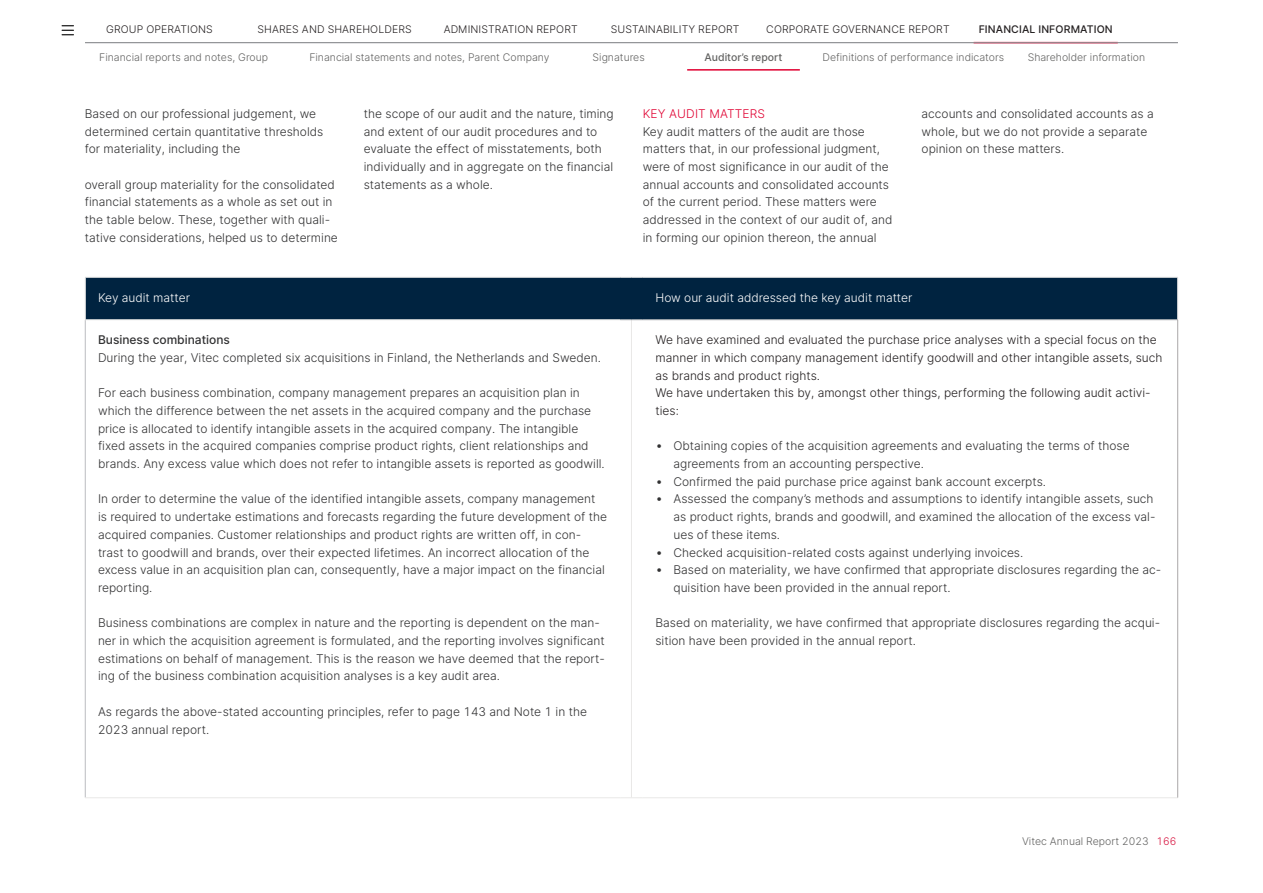
<style>
.page{position:relative;width:1263px;height:893px;background:#fff}
.page>*{position:absolute;margin:0;border:0;box-sizing:border-box;transform-origin:0 0}
.Bread{font:300 12px/17.7px "Inter";color:#313132}
.Bread_Light{font:300 12px/17.7px "Inter";color:#231f20}
.Vit_text_tabellheader{font:300 12px "Inter";color:#fff}
.t1{font:500 12px "Inter";color:#313132}
.t2{font:300 12px "Inter";letter-spacing:.01em;color:#e00031}
.t3{font:300 10.5px "Inter";color:#626261}
.t4{font:300 10.5px "Inter";letter-spacing:.01em;color:#231f20}
.t5{font:500 10.5px "Inter";letter-spacing:.01em;color:#231f20}
.t6{font:500 10.5px "Inter";color:#626261}
.s1{font-size:13.5px}
.s2{color:#d7123e}
</style>
<div class="page">
<svg style="left:62px;top:25px;width:12px;height:10px"></svg>
<hr style="left:85px;top:42px;width:1093px;height:1px;background:#939598">
<hr style="left:687px;top:69px;width:113px;height:2px;background:#e00031">
<div style="left:86px;top:278px;width:1091px;height:41px;background:#002340"></div>
<hr style="left:631px;top:320px;width:1px;height:477px;background:#e9e8e7">
<hr style="left:85px;top:320px;width:1px;height:477px;background:#bcbdc0">
<svg style="left:620px;top:277px;width:23px;height:1px"></svg>
<hr style="left:643px;top:277px;width:535px;height:1px;background:#e9e8e7">
<hr style="left:1177px;top:277px;width:1px;height:43px;background:#e9e8e7">
<svg style="left:620px;top:797px;width:23px;height:1px"></svg>
<hr style="left:643px;top:797px;width:535px;height:1px;background:#e9e8e7">
<svg style="left:620px;top:319px;width:23px;height:1px"></svg>
<hr style="left:643px;top:319px;width:535px;height:1px;background:#bcbdc0">
<hr style="left:85px;top:277px;width:535px;height:1px;background:#e9e8e7">
<hr style="left:85px;top:277px;width:1px;height:43px;background:#e9e8e7">
<hr style="left:85px;top:319px;width:535px;height:1px;background:#e9e8e7">
<hr style="left:85px;top:797px;width:535px;height:1px;background:#e9e8e7">
<hr style="left:1177px;top:320px;width:1px;height:477px;background:#aaa7a8">
<p class="t4" style="left:106px;top:21px;width:108px">GROUP OPERATIONS</p>
<p class="t4" style="left:258px;top:21px;width:156px">SHARES AND SHAREHOLDERS</p>
<p class="t4" style="left:444px;top:21px;width:136px">ADMINISTRATION REPORT</p>
<p class="t4" style="left:611px;top:21px;width:130px">SUSTAINABILITY REPORT</p>
<p class="t4" style="left:766px;top:21px;width:185px">CORPORATE GOVERNANCE REPORT</p>
<p class="t5" style="left:979px;top:21px;width:135px">FINANCIAL INFORMATION</p>
<p class="t3" style="left:99px;top:50px;width:170px">Financial reports and notes, Group</p>
<p class="t3" style="left:309px;top:50px;width:242px">Financial statements and notes, Parent Company</p>
<p class="t3" style="left:593px;top:50px;width:54px">Signatures</p>
<p class="t6" style="left:704px;top:49px;width:79px">Auditor’s report</p>
<p class="t3" style="left:822px;top:50px;width:183px">Definitions of performance indicators</p>
<p class="t3" style="left:1028px;top:50px;width:119px">Shareholder information</p>
<p class="Bread" style="left:85px;top:105px;width:240px">Based on our professional judgement, we determined certain quantitative thresholds for materiality, including the</p>
<p class="Bread" style="left:85px;top:175px;width:255px">overall group materiality for the consolidated financial statements as a whole as set out in the table below. These, together with quali&shy;tative considerations, helped us to determine</p>
<p class="Bread" style="left:364px;top:105px;width:251px">the scope of our audit and the nature, timing and extent of our audit procedures and to evaluate the effect of misstatements, both individually and in aggregate on the financial statements as a whole.</p>
<h3 class="t2" style="left:643px;top:105px;width:124px">KEY AUDIT MATTERS</h3>
<p class="Bread" style="left:643px;top:122px;width:251px">Key audit matters of the audit are those matters that, in our professional judgment, were of most significance in our audit of the annual accounts and consolidated accounts of the current period. These matters were addressed in the context of our audit of, and in forming our opinion thereon, the annual</p>
<p class="Bread" style="left:921px;top:105px;width:234px">accounts and consolidated accounts as a whole, but we do not provide a separate opinion on these matters.</p>
<p class="Vit_text_tabellheader" style="left:98px;top:289px;width:94px">Key audit matter</p>
<p class="Vit_text_tabellheader" style="left:655px;top:289px;width:258px">How our audit addressed the key audit matter</p>
<h4 class="t1" style="left:98px;top:331px;width:134px">Business combinations</h4>
<p class="Bread" style="left:98px;top:348px;width:504px">During the year, Vitec completed six acquisitions in Finland, the Netherlands and Sweden.</p>
<p class="Bread" style="left:98px;top:384px;width:508px">For each business combination, company management prepares an acquisition plan in which the difference between the net assets in the acquired company and the purchase price is allocated to identify intangible assets in the acquired company. The intangible fixed assets in the acquired companies comprise product rights, client relationships and brands. Any excess value which does not refer to intangible assets is reported as goodwill.</p>
<p class="Bread" style="left:98px;top:490px;width:511px">In order to determine the value of the identified intangible assets, company management is required to undertake estimations and forecasts regarding the future development of the acquired companies. Customer relationships and product rights are written off, in con&shy;trast to goodwill and brands, over their expected lifetimes. An incorrect allocation of the excess value in an acquisition plan can, consequently, have a major impact on the financial reporting.</p>
<p class="Bread" style="left:98px;top:614px;width:508px">Business combinations are complex in nature and the reporting is dependent on the man&shy;ner in which the acquisition agreement is formulated, and the reporting involves significant estimations on behalf of management. This is the reason we have deemed that the report&shy;ing of the business combination acquisition analyses is a key audit area.</p>
<p class="Bread" style="left:98px;top:702px;width:491px">As regards the above-stated accounting principles, refer to page 143 and Note 1 in the<br>2023 annual report.</p>
<p class="Bread_Light" style="left:655px;top:331px;width:508px">We have examined and evaluated the purchase price analyses with a special focus on the manner in which company management identify goodwill and other intangible assets, such as brands and product rights.</p>
<p class="Bread_Light" style="left:655px;top:384px;width:497px">We have undertaken this by, amongst other things, performing the following audit activi&shy;ties:</p>
<p class="Bread" style="left:673px;top:437px;width:458px;text-indent:-18px"><span class="s1">•</span> Obtaining copies of the acquisition agreements and evaluating the terms of those agreements from an accounting perspective.</p>
<p class="Bread" style="left:655px;top:472px;width:392px"><span class="s1">•</span> Confirmed the paid purchase price against bank account excerpts.</p>
<p class="Bread" style="left:673px;top:490px;width:483px;text-indent:-18px"><span class="s1">•</span> Assessed the company’s methods and assumptions to identify intangible assets, such as product rights, brands and goodwill, and examined the allocation of the excess val&shy;ues of these items.</p>
<p class="Bread" style="left:655px;top:543px;width:369px"><span class="s1">•</span> Checked acquisition-related costs against underlying invoices.</p>
<p class="Bread" style="left:673px;top:561px;width:489px;text-indent:-18px"><span class="s1">•</span> Based on materiality, we have confirmed that appropriate disclosures regarding the ac&shy;quisition have been provided in the annual report.</p>
<p class="Bread" style="left:655px;top:614px;width:506px">Based on materiality, we have confirmed that appropriate disclosures regarding the acqui&shy;sition have been provided in the annual report.</p>
<p class="t3" style="left:1022px;top:833px;width:156px">Vitec Annual Report 2023 <span class="s2">166</span></p>
</div>
